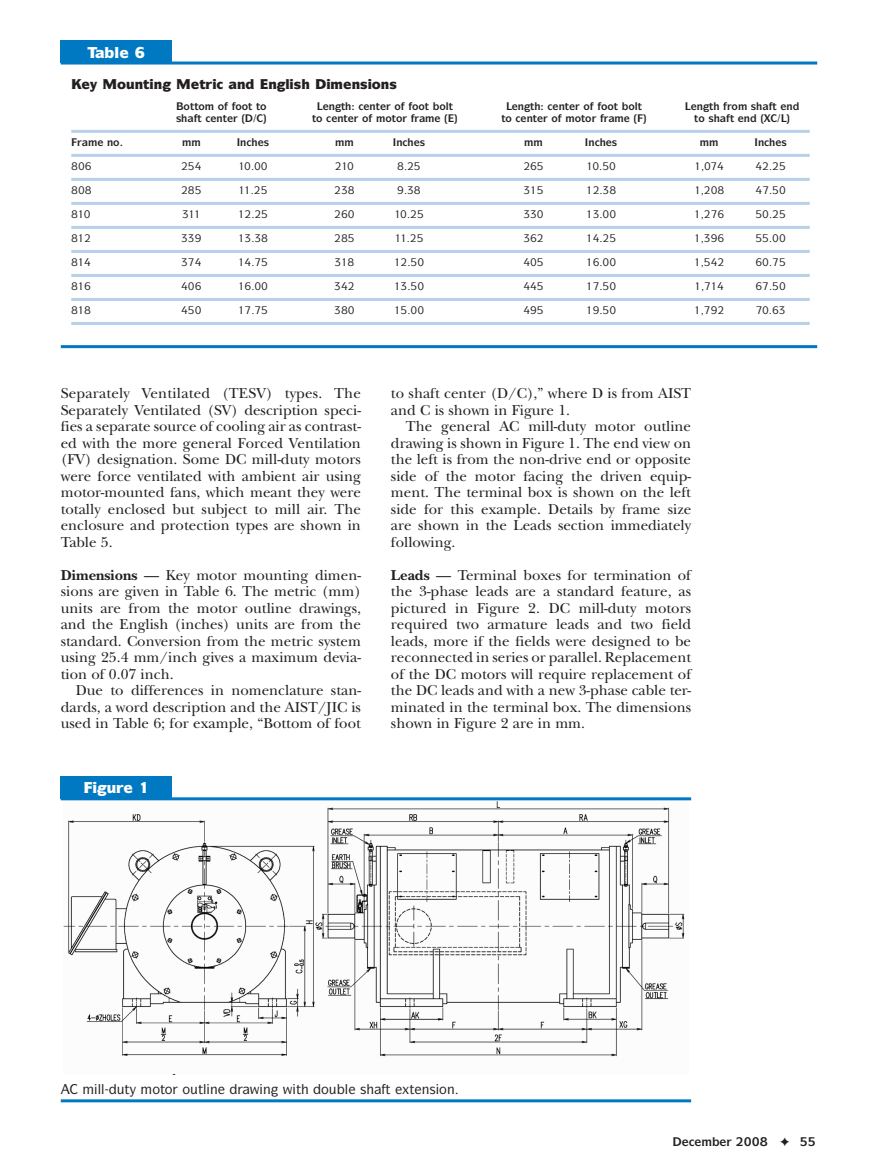
<style>
.page{position:relative;width:878px;height:1175px;background:#fff}
.page>*{position:absolute;margin:0;border:0;box-sizing:border-box;transform-origin:0 0}
.body_flush{font:15px/16.5px "New Baskerville";color:#231f20;text-align:justify}
.body_text{font:15px/16.5px "New Baskerville";color:#231f20;text-align:justify}
.fig_table_call_out{font:900 15px "Itc Symbol";color:#fff}
.figure_caption{font:500 13.5px "Itc Symbol";color:#231f20}
.table_title{font:900 13.5px "Itc Symbol";color:#231f20}
.table_body{font:700 10.5px "Itc Symbol";color:#231f20}
.s1{font-weight:700}
</style>
<div class="page">
<hr style="left:71px;top:130px;width:738px;height:3px;background:#b9d0eb">
<hr style="left:71px;top:154px;width:738px;height:3px;background:#b9d0eb">
<hr style="left:71px;top:178px;width:738px;height:3px;background:#b9d0eb">
<hr style="left:71px;top:202px;width:738px;height:3px;background:#b9d0eb">
<hr style="left:71px;top:226px;width:738px;height:3px;background:#b9d0eb">
<hr style="left:71px;top:250px;width:738px;height:3px;background:#b9d0eb">
<hr style="left:71px;top:274px;width:738px;height:3px;background:#b9d0eb">
<hr style="left:71px;top:298px;width:738px;height:3px;background:#b9d0eb">
<hr style="left:71px;top:322px;width:738px;height:3px;background:#b9d0eb">
<div style="left:61px;top:40px;width:111px;height:23px;background:#0079c2"></div>
<hr style="left:61px;top:345px;width:756px;height:3px;background:#0079c2">
<hr style="left:61px;top:62px;width:756px;height:2px;background:#0079c2">
<img style="left:63px;top:800px;width:625px;height:274px">
<div style="left:61px;top:776px;width:111px;height:22px;background:#0079c2"></div>
<hr style="left:61px;top:797px;width:630px;height:3px;background:#0079c2">
<hr style="left:61px;top:1099px;width:630px;height:3px;background:#0079c2">
<p class="fig_table_call_out" style="left:115px;top:43px;width:6px">●</p>
<p class="table_title" style="left:117px;top:75px;width:47px">□◆■▼ ■</p>
<p class="table_title" style="left:268px;top:75px;width:35px">■ ●▲</p>
<p class="table_title" style="left:351px;top:75px;width:47px">■▲ □■▲</p>
<p class="table_body" style="left:184px;top:99px;width:84px">□▼▼□ □ □□▼ ▼□</p>
<p class="table_body" style="left:394px;top:99px;width:60px">□ □□▼ □●▼</p>
<p class="table_body" style="left:583px;top:99px;width:60px">□ □□▼ □●▼</p>
<p class="table_body" style="left:362px;top:111px;width:42px">□ □▼□</p>
<p class="table_body" style="left:551px;top:111px;width:42px">□ □▼□</p>
<p class="table_body" style="left:694px;top:111px;width:21px">▼□ ▲</p>
<p class="body_flush" style="left:61px;top:385px;width:302px">Separately Ventilated (TESV) types. The Separately Ventilated (SV) description speci&shy;fies a separate source of cooling air as contrast&shy;ed with the more general Forced Ventilation (FV) designation. Some DC mill-duty motors were force ventilated with ambient air using motor-mounted fans, which meant they were totally enclosed but subject to mill air. The enclosure and protection types are shown in Table 5.</p>
<p class="body_flush" style="left:61px;top:566px;width:302px"><span class="s1">Dimensions</span> — Key motor mounting dimen&shy;sions are given in Table 6. The metric (mm) units are from the motor outline drawings, and the English (inches) units are from the standard. Conversion from the metric system using 25.4 mm/inch gives a maximum devia&shy;tion of 0.07 inch.</p>
<p class="body_text" style="left:61px;top:682px;width:302px;text-indent:15px">Due to differences in nomenclature stan&shy;dards, a word description and the AIST/JIC is used in Table 6; for example, “Bottom of foot</p>
<p class="body_text" style="left:391px;top:385px;width:301px">to shaft center (D/C),” where D is from AIST and C is shown in Figure 1.</p>
<p class="body_text" style="left:391px;top:418px;width:302px;text-indent:15px">The general AC mill-duty motor outline drawing is shown in Figure 1. The end view on the left is from the non-drive end or opposite side of the motor facing the driven equip&shy;ment. The terminal box is shown on the left side for this example. Details by frame size are shown in the Leads section immediately following.</p>
<p class="body_flush" style="left:391px;top:566px;width:302px"><span class="s1">Leads</span> — Terminal boxes for termination of the 3-phase leads are a standard feature, as pictured in Figure 2. DC mill-duty motors required two armature leads and two field leads, more if the fields were designed to be reconnected in series or parallel. Replacement of the DC motors will require replacement of the DC leads and with a new 3-phase cable ter&shy;minated in the terminal box. The dimensions shown in Figure 2 are in mm.</p>
<p class="figure_caption" style="left:98px;top:1080px;width:33px">●● ◆▼</p>
<p class="figure_caption" style="left:152px;top:1080px;width:67px">□▼□ □◆▼● ■</p>
<p class="figure_caption" style="left:321px;top:1080px;width:47px">□◆ ● ▲</p>
<p class="figure_caption" style="left:385px;top:1080px;width:71px">▼ ▼ ■▲□■</p>
</div>
